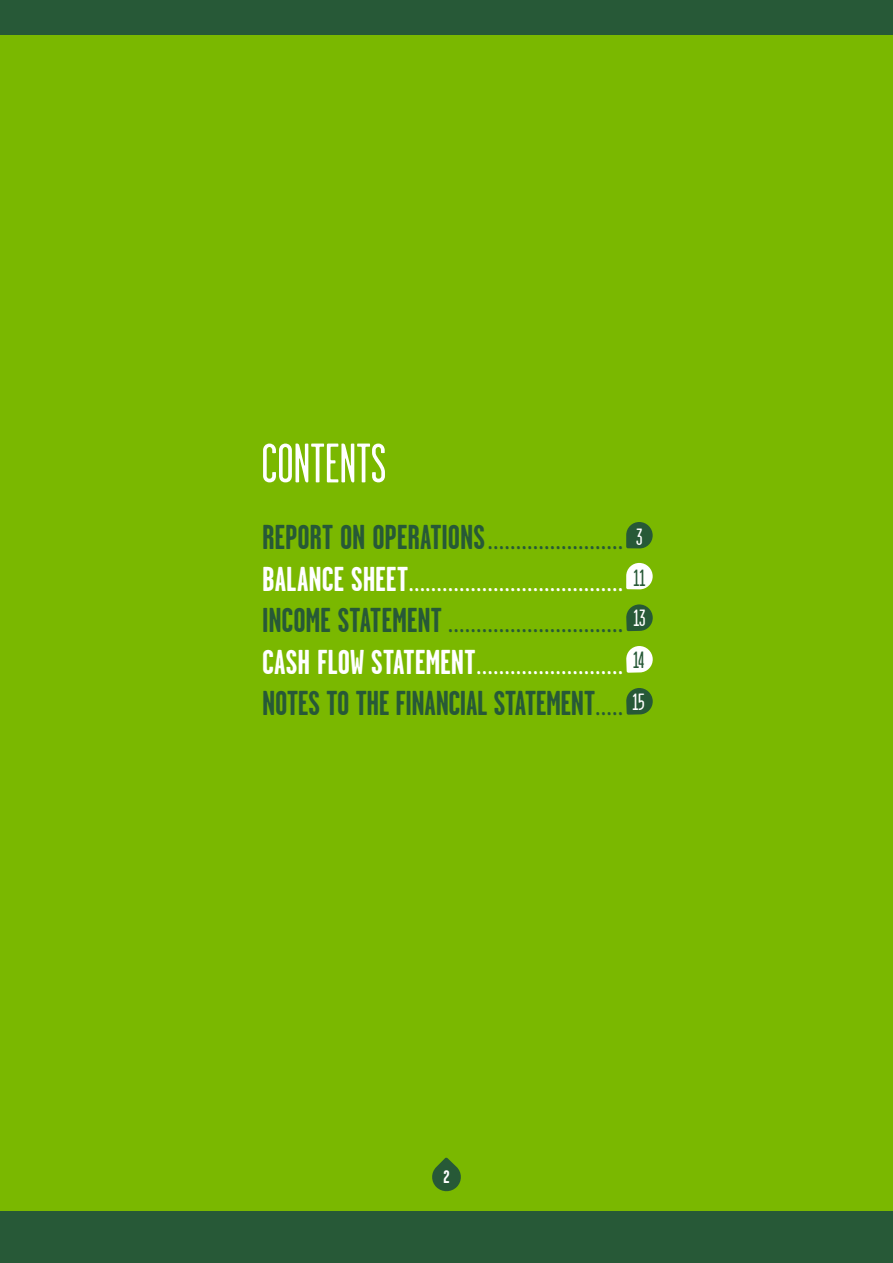
<style>
.page{position:relative;width:893px;height:1263px;background:#7ab800}
.page>*{position:absolute;margin:0;border:0;box-sizing:border-box;transform-origin:0 0}
.t1{font:55.5px "Garage Gothic S Pankki";letter-spacing:.005em;color:#fff}
.t2{font:34.5px/41.5px "Garage Gothic S Pankki";color:#fff;text-align:justify}
.t3{font:23.55px "Garage Gothic S Pankki";color:#fff}
.t4{font:23.55px "Garage Gothic S Pankki";color:#275937}
.t5{font:700 18.15px "Garage Gothic S Pankki";color:#fff}
.s1{font-weight:700;color:#275937}
.s2{color:#275937}
.s3{font-weight:700}
</style>
<div class="page">
<svg style="left:432px;top:1157px;width:29px;height:35px"></svg>
<div style="left:0;top:1212px;width:893px;height:51px;background:#275937"></div>
<div style="left:0;top:0;width:893px;height:34px;background:#275937"></div>
<svg style="left:626px;top:522px;width:27px;height:26px"></svg>
<svg style="left:626px;top:563px;width:27px;height:26px"></svg>
<svg style="left:626px;top:646px;width:27px;height:27px"></svg>
<svg style="left:626px;top:688px;width:27px;height:27px"></svg>
<svg style="left:626px;top:604px;width:27px;height:27px"></svg>
<h1 class="t1" style="left:261px;top:435px;width:126px">CONTENTS</h1>
<p class="t2" style="left:262px;top:517px;width:362px"><span class="s1">REPORT ON OPERATIONS</span><span class="s2">........................<br></span><span class="s3">BALANCE SHEET</span>......................................<br><span class="s1">INCOME STATEMENT</span> <span class="s2">...............................<br></span><span class="s3">CASH FLOW STATEMENT</span>..........................<br><span class="s1">NOTES TO THE FINANCIAL STATEMENT</span><span class="s2">.....</span></p>
<p class="t3" style="left:636px;top:524px;width:8px">3</p>
<p class="t4" style="left:633px;top:565px;width:13px">11</p>
<p class="t3" style="left:634px;top:606px;width:13px">13</p>
<p class="t4" style="left:633px;top:648px;width:13px">14</p>
<p class="t3" style="left:633px;top:690px;width:14px">15</p>
<p class="t5" style="left:443px;top:1167px;width:8px">2</p>
</div>
